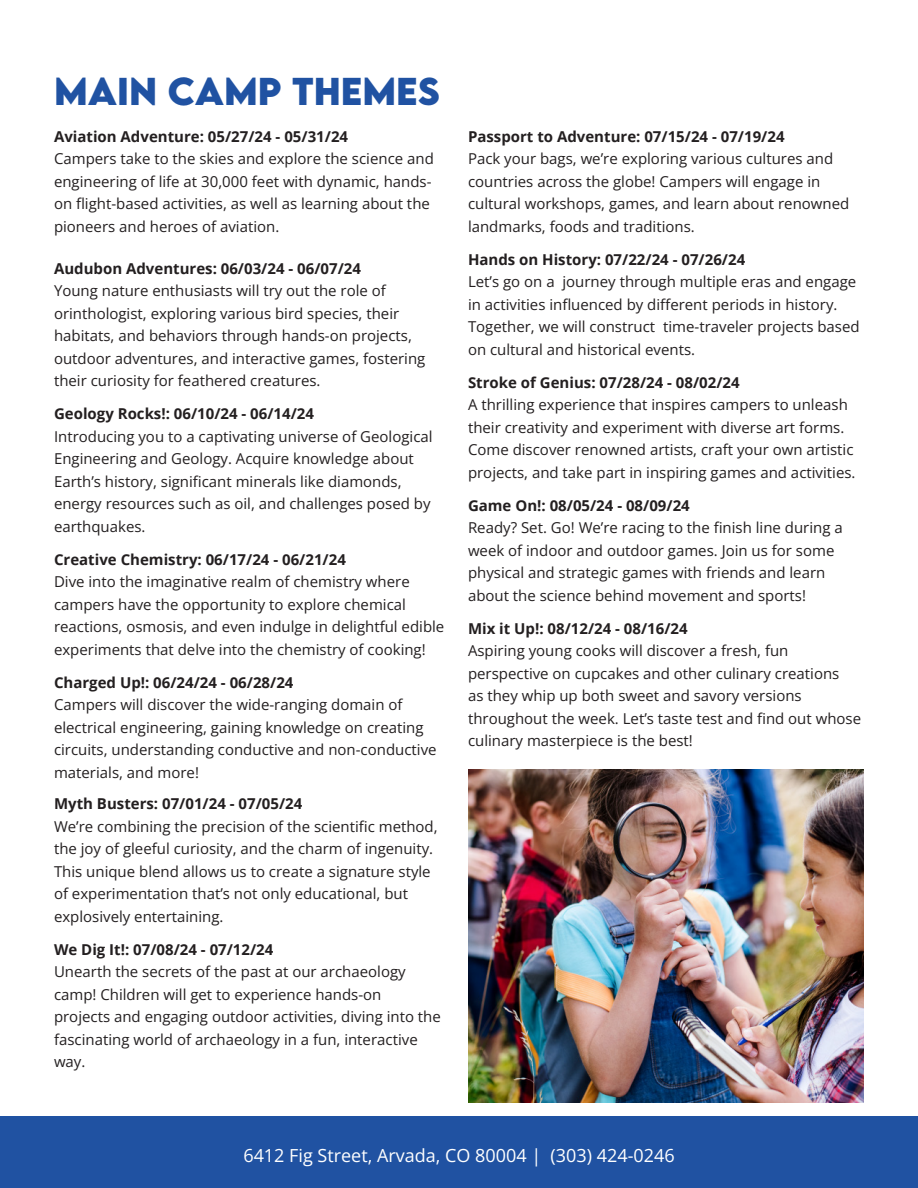
<style>
.page{position:relative;width:918px;height:1188px;background:#fff}
.page>*{position:absolute;margin:0;border:0;box-sizing:border-box;transform-origin:0 0}
.t1{font:700 34.5px "LEMONMILK";color:#2052a2}
.t2{font:18px "Open Sans";color:#fff}
.t3{font:15px/22.5px "Open Sans";color:#231f20}
.t4{font:700 15px "Open Sans";color:#231f20}
</style>
<div class="page">
<div style="left:0;top:1117px;width:918px;height:71px;background:#2052a2"></div>
<img style="left:468px;top:770px;width:396px;height:333px">
<p class="t1" style="left:54px;top:68px;width:387px">MAIN CAMP THEMES</p>
<p class="t4" style="left:54px;top:126px;width:296px">Aviation Adventure: 05/27/24 - 05/31/24</p>
<p class="t3" style="left:54px;top:147px;width:381px">Campers take to the skies and explore the science and engineering of life at 30,000 feet with dynamic, hands&shy;on flight-based activities, as well as learning about the pioneers and heroes of aviation.</p>
<p class="t4" style="left:54px;top:258px;width:309px">Audubon Adventures: 06/03/24 - 06/07/24</p>
<p class="t3" style="left:54px;top:279px;width:373px">Young nature enthusiasts will try out the role of orinthologist, exploring various bird species, their habitats, and behaviors through hands-on projects, outdoor adventures, and interactive games, fostering their curiosity for feathered creatures.</p>
<p class="t4" style="left:54px;top:403px;width:262px">Geology Rocks!: 06/10/24 - 06/14/24</p>
<p class="t3" style="left:54px;top:425px;width:380px">Introducing you to a captivating universe of Geological Engineering and Geology. Acquire knowledge about Earth’s history, significant minerals like diamonds, energy resources such as oil, and challenges posed by earthquakes.</p>
<p class="t4" style="left:54px;top:549px;width:293px">Creative Chemistry: 06/17/24 - 06/21/24</p>
<p class="t3" style="left:54px;top:570px;width:392px">Dive into the imaginative realm of chemistry where campers have the opportunity to explore chemical reactions, osmosis, and even indulge in delightful edible experiments that delve into the chemistry of cooking!</p>
<p class="t4" style="left:54px;top:672px;width:241px">Charged Up!: 06/24/24 - 06/28/24</p>
<p class="t3" style="left:54px;top:693px;width:384px">Campers will discover the wide-ranging domain of electrical engineering, gaining knowledge on creating circuits, understanding conductive and non-conductive materials, and more!</p>
<p class="t4" style="left:54px;top:793px;width:250px">Myth Busters: 07/01/24 - 07/05/24</p>
<p class="t3" style="left:54px;top:815px;width:385px">We’re combining the precision of the scientific method, the joy of gleeful curiosity, and the charm of ingenuity.<br>This unique blend allows us to create a signature style of experimentation that’s not only educational, but explosively entertaining.</p>
<p class="t4" style="left:54px;top:939px;width:221px">We Dig It!: 07/08/24 - 07/12/24</p>
<p class="t3" style="left:54px;top:960px;width:388px">Unearth the secrets of the past at our archaeology camp! Children will get to experience hands-on projects and engaging outdoor activities, diving into the fascinating world of archaeology in a fun, interactive way.</p>
<p class="t4" style="left:468px;top:126px;width:318px">Passport to Adventure: 07/15/24 - 07/19/24</p>
<p class="t3" style="left:468px;top:147px;width:383px">Pack your bags, we’re exploring various cultures and countries across the globe! Campers will engage in cultural workshops, games, and learn about renowned landmarks, foods and traditions.</p>
<p class="t4" style="left:468px;top:249px;width:279px">Hands on History: 07/22/24 - 07/26/24</p>
<p class="t3" style="left:468px;top:270px;width:393px">Let’s go on a journey through multiple eras and engage in activities influenced by different periods in history.<br>Together, we will construct time-traveler projects based on cultural and historical events.</p>
<p class="t4" style="left:468px;top:372px;width:273px">Stroke of Genius: 07/28/24 - 08/02/24</p>
<p class="t3" style="left:468px;top:393px;width:389px">A thrilling experience that inspires campers to unleash their creativity and experiment with diverse art forms.<br>Come discover renowned artists, craft your own artistic projects, and take part in inspiring games and activities.</p>
<p class="t4" style="left:468px;top:495px;width:223px">Game On!: 08/05/24 - 08/09/24</p>
<p class="t3" style="left:468px;top:516px;width:376px">Ready? Set. Go! We’re racing to the finish line during a week of indoor and outdoor games. Join us for some physical and strategic games with friends and learn about the science behind movement and sports!</p>
<p class="t4" style="left:468px;top:618px;width:221px">Mix it Up!: 08/12/24 - 08/16/24</p>
<p class="t3" style="left:468px;top:639px;width:395px">Aspiring young cooks will discover a fresh, fun perspective on cupcakes and other culinary creations<br>as they whip up both sweet and savory versions throughout the week. Let’s taste test and find out whose culinary masterpiece is the best!</p>
<p class="t2" style="left:243px;top:1143px;width:433px">6412 Fig Street, Arvada, CO 80004 | (303) 424-0246</p>
</div>
